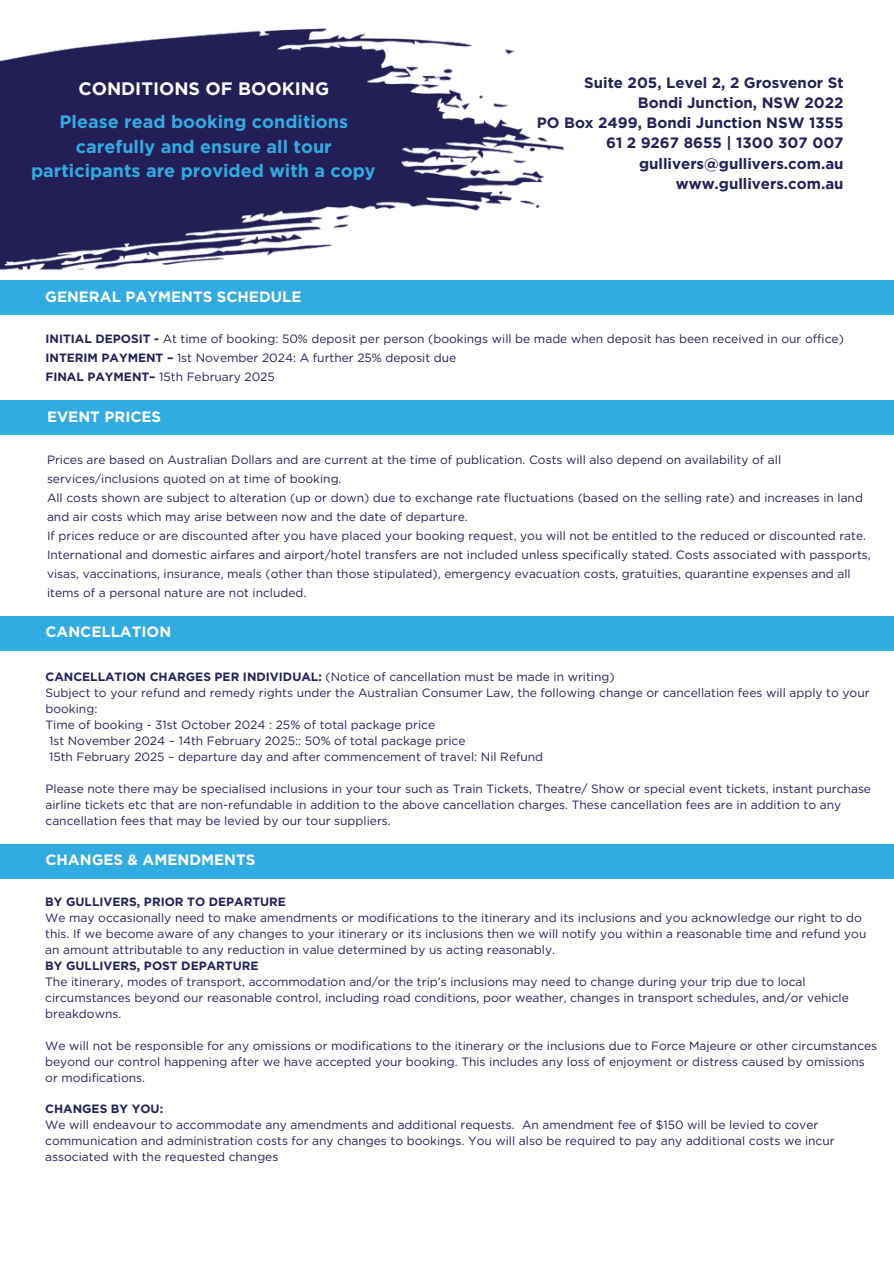
<style>
.page{position:relative;width:894px;height:1264px;background:#fff}
.page>*{position:absolute;margin:0;border:0;box-sizing:border-box;transform-origin:0 0}
.t1{font:700 18px/24.8px "Gotham";color:#31ace3;text-align:center}
.t2{font:700 18px "Gotham";color:#fff}
.t3{font:700 15px/20.2px "Gotham";color:#242157;text-align:right}
.t4{font:700 15px "Gotham";color:#fff}
.t5{font:12px/16px "Gotham";color:#242157}
.t6{font:700 12px "Gotham";color:#242157}
.s1{font-weight:700}
</style>
<div class="page">
<img style="left:0;top:28px;width:564px;height:243px">
<div style="left:0;top:400px;width:893px;height:35px;background:#31ace3"></div>
<div style="left:0;top:280px;width:893px;height:34px;background:#31ace3"></div>
<div style="left:0;top:616px;width:893px;height:34px;background:#31ace3"></div>
<div style="left:0;top:844px;width:893px;height:34px;background:#31ace3"></div>
<h1 class="t2" style="left:78px;top:78px;width:252px">CONDITIONS OF BOOKING</h1>
<h2 class="t1" style="left:31px;top:109px;width:346px">Please read booking conditions carefully and ensure all tour participants are provided with a copy</h2>
<p class="t3" style="left:536px;top:72px;width:308px">Suite 205, Level 2, 2 Grosvenor St<br>Bondi Junction, NSW 2022<br>PO Box 2499, Bondi Junction NSW 1355<br>61 2 9267 8655 | 1300 307 007 gullivers@gullivers.com.au www.gullivers.com.au</p>
<h3 class="t4" style="left:45px;top:287px;width:257px">GENERAL PAYMENTS SCHEDULE</h3>
<p class="t5" style="left:45px;top:331px;width:799px"><span class="s1">INITIAL DEPOSIT -</span> At time of booking: 50% deposit per person (bookings will be made when deposit has been received in our office)</p>
<p class="t5" style="left:45px;top:350px;width:412px"><span class="s1">INTERIM PAYMENT –</span> 1st November 2024: A further 25% deposit due</p>
<p class="t5" style="left:45px;top:369px;width:231px"><span class="s1">FINAL PAYMENT–</span> 15th February 2025</p>
<h4 class="t4" style="left:47px;top:408px;width:116px">EVENT PRICES</h4>
<h3 class="t5" style="left:47px;top:450px;width:735px;line-height:19px">Prices are based on Australian Dollars and are current at the time of publication. Costs will also depend on availability of all services/inclusions quoted on at time of booking.</h3>
<p class="t5" style="left:47px;top:488px;width:817px;line-height:19px">All costs shown are subject to alteration (up or down) due to exchange rate fluctuations (based on the selling rate) and increases in land and air costs which may arise between now and the date of departure.</p>
<p class="t5" style="left:47px;top:527px;width:820px">If prices reduce or are discounted after you have placed your booking request, you will not be entitled to the reduced or discounted rate.</p>
<p class="t5" style="left:47px;top:545px;width:825px;line-height:19px">International and domestic airfares and airport/hotel transfers are not included unless specifically stated. Costs associated with passports, visas, vaccinations, insurance, meals (other than those stipulated), emergency evacuation costs, gratuities, quarantine expenses and all items of a personal nature are not included.</p>
<p class="t4" style="left:45px;top:623px;width:127px">CANCELLATION</p>
<p class="t5" style="left:45px;top:668px;width:570px"><span class="s1">CANCELLATION CHARGES PER INDIVIDUAL:</span> (Notice of cancellation must be made in writing)</p>
<h3 class="t5" style="left:45px;top:684px;width:825px">Subject to your refund and remedy rights under the Australian Consumer Law, the following change or cancellation fees will apply to your booking:</h3>
<p class="t5" style="left:45px;top:716px;width:391px">Time of booking - 31st October 2024 : 25% of total package price</p>
<p class="t5" style="left:49px;top:732px;width:418px">1st November 2024 – 14th February 2025:: 50% of total package price</p>
<p class="t5" style="left:49px;top:748px;width:495px">15th February 2025 – departure day and after commencement of travel: Nil Refund</p>
<p class="t5" style="left:45px;top:780px;width:826px">Please note there may be specialised inclusions in your tour such as Train Tickets, Theatre/ Show or special event tickets, instant purchase airline tickets etc that are non-refundable in addition to the above cancellation charges. These cancellation fees are in addition to any cancellation fees that may be levied by our tour suppliers.</p>
<p class="t4" style="left:45px;top:851px;width:211px">CHANGES &amp; AMENDMENTS</p>
<h3 class="t6" style="left:45px;top:894px;width:242px">BY GULLIVERS, PRIOR TO DEPARTURE</h3>
<p class="t5" style="left:45px;top:910px;width:822px">We may occasionally need to make amendments or modifications to the itinerary and its inclusions and you acknowledge our right to do this. If we become aware of any changes to your itinerary or its inclusions then we will notify you within a reasonable time and refund you an amount attributable to any reduction in value determined by us acting reasonably.</p>
<p class="t6" style="left:45px;top:958px;width:215px">BY GULLIVERS, POST DEPARTURE</p>
<p class="t5" style="left:45px;top:974px;width:804px">The itinerary, modes of transport, accommodation and/or the trip’s inclusions may need to change during your trip due to local circumstances beyond our reasonable control, including road conditions, poor weather, changes in transport schedules, and/or vehicle breakdowns.</p>
<p class="t5" style="left:45px;top:1038px;width:833px">We will not be responsible for any omissions or modifications to the itinerary or the inclusions due to Force Majeure or other circumstances beyond our control happening after we have accepted your booking. This includes any loss of enjoyment or distress caused by omissions or modifications.</p>
<p class="t6" style="left:45px;top:1101px;width:119px">CHANGES BY YOU:</p>
<p class="t5" style="left:45px;top:1116px;width:790px">We will endeavour to accommodate any amendments and additional requests. An amendment fee of $150 will be levied to cover communication and administration costs for any changes to bookings. You will also be required to pay any additional costs we incur associated with the requested changes</p>
</div>
